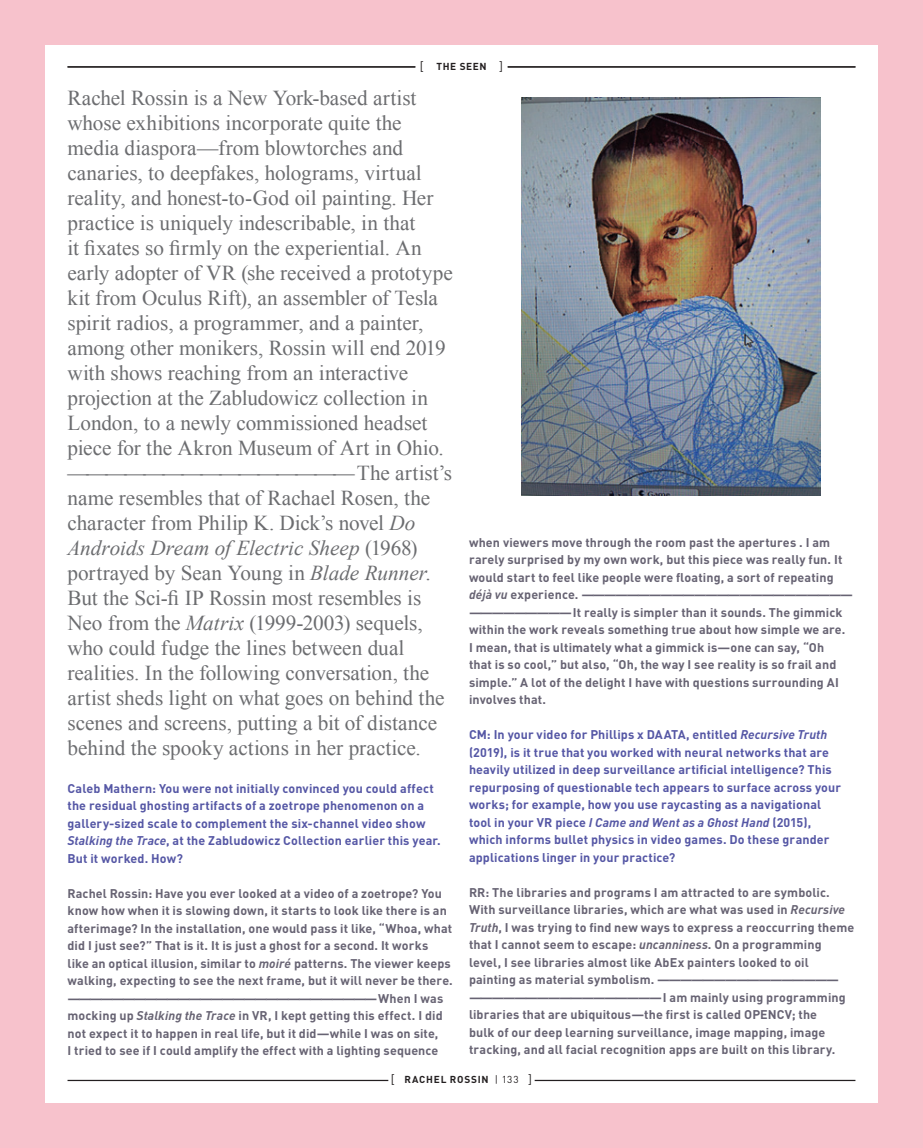
<style>
.page{position:relative;width:923px;height:1148px;background:#fff}
.page>*{position:absolute;margin:0;border:0;box-sizing:border-box;transform-origin:0 0}
.t1{font:21.25px/25px "Times New Roman";letter-spacing:-.005em;color:#6c6d70}
.t2{font:700 12.5px/17.5px "DIN";letter-spacing:.01em;color:#676373}
.t3{font:700 12.5px/17.5px "DIN";letter-spacing:.01em;color:#5557a5}
.t4{font:12.5px "DIN Pro";color:#231f20}
.t5{font:700 10px "DIN Pro";letter-spacing:.07em;color:#231f20}
.s1{font-weight:400;font-size:12.5px}
.s2{font-style:italic}
.s3{font-weight:400}
</style>
<div class="page">
<div style="left:1px;top:0;width:921px;height:1148px;background:#f7c2cc"></div>
<div style="left:45px;top:45px;width:833px;height:1057px;background:#fff"></div>
<hr style="left:68px;top:1079px;width:320px;height:2px;background:#231f20">
<hr style="left:534px;top:1079px;width:321px;height:2px;background:#231f20">
<hr style="left:507px;top:66px;width:348px;height:2px;background:#231f20">
<hr style="left:68px;top:66px;width:347px;height:2px;background:#231f20">
<img style="left:521px;top:97px;width:299px;height:398px">
<p class="t4" style="left:420px;top:58px;width:5px">[</p>
<p class="t5" style="left:436px;top:60px;width:68px">THE SEEN <span class="s1">]</span></p>
<p class="t1" style="left:68px;top:85px;width:387px">Rachel Rossin is a New York-based artist whose exhibitions incorporate quite the media diaspora—from blowtorches and canaries, to deepfakes, holograms, virtual reality, and honest-to-God oil painting. Her practice is uniquely indescribable, in that<br>it fixates so firmly on the experiential. An early adopter of VR (she received a prototype kit from Oculus Rift), an assembler of Tesla spirit radios, a programmer, and a painter, among other monikers, Rossin will end 2019 with shows reaching from an interactive projection at the Zabludowicz collection in London, to a newly commissioned headset piece for the Akron Museum of Art in Ohio. ——————————————— The artist’s name resembles that of Rachael Rosen, the character from Philip K. Dick’s novel <span class="s2">Do Androids Dream of Electric Sheep</span> (1968) portrayed by Sean Young in <span class="s2">Blade Runner</span>.<br>But the Sci-fi IP Rossin most resembles is Neo from the <span class="s2">Matrix</span> (1999-2003) sequels, who could fudge the lines between dual realities. In the following conversation, the artist sheds light on what goes on behind the scenes and screens, putting a bit of distance behind the spooky actions in her practice.</p>
<p class="t3" style="left:68px;top:778px;width:375px">Caleb Mathern: You were not initially convinced you could affect the residual ghosting artifacts of a zoetrope phenomenon on a gallery-sized scale to complement the six-channel video show <span class="s2">Stalking the Trace</span>, at the Zabludowicz Collection earlier this year.<br>But it worked. How?</p>
<p class="t2" style="left:68px;top:883px;width:387px">Rachel Rossin: Have you ever looked at a video of a zoetrope? You know how when it is slowing down, it starts to look like there is an afterimage? In the installation, one would pass it like, “Whoa, what did I just see?” That is it. It is just a ghost for a second. It works like an optical illusion, similar to <span class="s2">moiré</span> patterns. The viewer keeps walking, expecting to see the next frame, but it will never be there. ———————————————————————————— W h en I w a s mocking up <span class="s2">Stalking the Trace</span> in VR, I kept getting this effect. I did not expect it to happen in real life, but it did—while I was on site,<br>I tried to see if I could amplify the effect with a lighting sequence</p>
<p class="t2" style="left:469px;top:533px;width:385px">when viewers move through the room past the apertures . I am rarely surprised by my own work, but this piece was really fun. It would start to feel like people were floating, a sort of repeating <span class="s2">déjà vu</span> experience. ———————————————————————— —————————It really is simpler than it sounds. The gimmick within the work reveals something true about how simple we are.<br>I mean, that is ultimately what a gimmick is—one can say, “Oh<br>that is so cool,” but also, “Oh, the way I see reality is so frail and simple.” A lot of the delight I have with questions surrounding AI involves that.</p>
<p class="t3" style="left:469px;top:725px;width:373px">CM: In your video for Phillips x DAATA, entitled <span class="s2">Recursive Truth </span>(2019), is it true that you worked with neural networks that are heavily utilized in deep surveillance artificial intelligence? This repurposing of questionable tech appears to surface across your works; for example, how you use raycasting as a navigational tool in your VR piece <span class="s2">I Came and Went as a Ghost Hand</span> (2015), which informs bullet physics in video games. Do these grander applications linger in your practice?</p>
<p class="t2" style="left:469px;top:883px;width:387px">RR: The libraries and programs I am attracted to are symbolic.<br>With surveillance libraries, which are what was used in <span class="s2">Recursive Truth</span>, I was trying to find new ways to express a reoccurring theme that I cannot seem to escape: <span class="s2">uncanniness</span>. On a programming level, I see libraries almost like AbEx painters looked to oil painting as material symbolism. ———————————————— —————————————————I am mainly using programming libraries that are ubiquitous—the first is called OPENCV; the<br>bulk of our deep learning surveillance, image mapping, image tracking, and all facial recognition apps are built on this library.</p>
<p class="t5" style="left:391px;top:1072px;width:142px"><span class="s1">[</span> RACHEL ROSSIN <span class="s3">| 133</span> <span class="s1">]</span></p>
</div>
